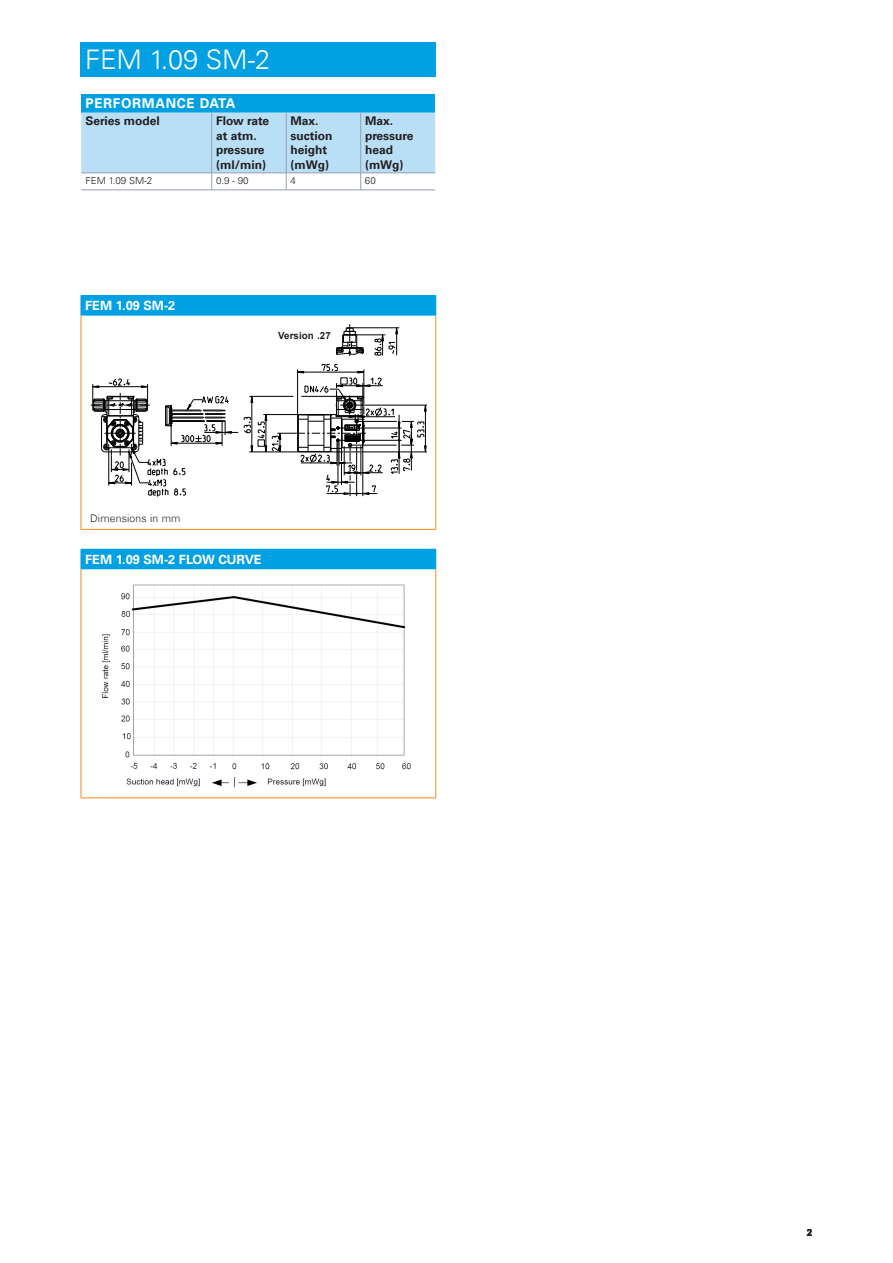
<style>
.page{position:relative;width:893px;height:1263px;background:#fff}
.page>*{position:absolute;margin:0;border:0;box-sizing:border-box;transform-origin:0 0}
.KNF_PRODUCT_CODE_whi{font:300 27px "Univers Com 45";color:#fff}
.Titel_Headline_Tabel{font:700 13.5px "Univers Com 65";letter-spacing:.05em;color:#fff}
.KNF_TABLE_TITLE_whit{font:700 12.75px "Univers Com 65";color:#fff}
.Titel_Kopfzeile_Tabe{font:700 12px/14.4px "Univers Com 65";color:#231f20}
.KNF_FOOTER_Tabelle{font:300 10.5px "Univers Com 45";letter-spacing:.01em;color:#231f20}
.Titel_Fließtext_Tabe{font:300 9.75px "Univers Com 45";color:#231f20}
.KNF_FOOTER_Tabelle-2{font:700 9.75px "Arial";letter-spacing:.01em;color:#231f20}
</style>
<div class="page">
<div style="left:81px;top:43px;width:355px;height:34px;background:#00a0e3"></div>
<hr style="left:353px;top:327px;width:46px;height:1px;background:#000">
<hr style="left:204px;top:432px;width:34px;height:1px;background:#000">
<svg style="left:336px;top:324px;width:62px;height:32px"></svg>
<svg style="left:244px;top:364px;width:182px;height:132px"></svg>
<svg style="left:91px;top:379px;width:141px;height:118px"></svg>
<div style="left:81px;top:296px;width:355px;height:19px;background:#00a0e3"></div>
<hr style="left:81px;top:315px;width:1px;height:214px;background:#f68a1e">
<hr style="left:435px;top:315px;width:1px;height:214px;background:#f68a1e">
<hr style="left:81px;top:529px;width:355px;height:1px;background:#f68a1e">
<hr style="left:81px;top:295px;width:355px;height:1px;background:#00a0e3">
<hr style="left:81px;top:315px;width:355px;height:1px;background:#00a0e3">
<div style="left:81px;top:549px;width:355px;height:20px;background:#00a0e3"></div>
<hr style="left:81px;top:569px;width:1px;height:229px;background:#f68a1e">
<hr style="left:435px;top:569px;width:1px;height:229px;background:#f68a1e">
<hr style="left:81px;top:798px;width:355px;height:1px;background:#f68a1e">
<div style="left:81px;top:94px;width:354px;height:18px;background:#00a0e3"></div>
<svg style="left:81px;top:112px;width:354px;height:78px"></svg>
<hr style="left:211px;top:112px;width:1px;height:61px;background:#95a0af">
<hr style="left:81px;top:173px;width:131px;height:1px;background:#95a0af">
<hr style="left:212px;top:173px;width:74px;height:1px;background:#95a0af">
<hr style="left:286px;top:173px;width:75px;height:1px;background:#95a0af">
<hr style="left:81px;top:190px;width:131px;height:1px;background:#95a0af">
<hr style="left:212px;top:190px;width:74px;height:1px;background:#95a0af">
<hr style="left:286px;top:190px;width:75px;height:1px;background:#95a0af">
<hr style="left:361px;top:190px;width:74px;height:1px;background:#95a0af">
<hr style="left:360px;top:112px;width:1px;height:61px;background:#95a0af">
<hr style="left:361px;top:173px;width:74px;height:1px;background:#95a0af">
<img style="left:102px;top:584px;width:309px;height:204px">
<p class="KNF_PRODUCT_CODE_whi" style="left:85px;top:43px;width:187px">FEM 1.09 SM-2</p>
<p class="Titel_Headline_Tabel" style="left:85px;top:95px;width:151px">PERFORMANCE DATA</p>
<p class="Titel_Kopfzeile_Tabe" style="left:85px;top:114px;width:76px">Series model</p>
<p class="Titel_Kopfzeile_Tabe" style="left:216px;top:114px;width:55px">Flow rate at atm. pressure</p>
<p class="Titel_Kopfzeile_Tabe" style="left:216px;top:157px;width:51px">(ml/min)</p>
<p class="Titel_Kopfzeile_Tabe" style="left:290px;top:114px;width:43px">Max. suction</p>
<p class="Titel_Kopfzeile_Tabe" style="left:290px;top:143px;width:40px">height (mWg)</p>
<p class="Titel_Kopfzeile_Tabe" style="left:365px;top:114px;width:30px">Max.</p>
<p class="Titel_Kopfzeile_Tabe" style="left:365px;top:128px;width:50px">pressure</p>
<p class="Titel_Kopfzeile_Tabe" style="left:365px;top:143px;width:30px">head</p>
<p class="Titel_Kopfzeile_Tabe" style="left:365px;top:157px;width:40px">(mWg)</p>
<p class="Titel_Fließtext_Tabe" style="left:85px;top:175px;width:68px">FEM 1.09 SM-2</p>
<p class="Titel_Fließtext_Tabe" style="left:216px;top:175px;width:34px">0.9 - 90</p>
<p class="Titel_Fließtext_Tabe" style="left:290px;top:175px;width:7px">4</p>
<p class="Titel_Fließtext_Tabe" style="left:365px;top:174px;width:12px">60</p>
<p class="KNF_TABLE_TITLE_whit" style="left:85px;top:298px;width:92px">FEM 1.09 SM-2</p>
<p class="KNF_FOOTER_Tabelle-2" style="left:278px;top:329px;width:54px">Version .27</p>
<p class="KNF_FOOTER_Tabelle" style="left:90px;top:512px;width:92px">Dimensions in mm</p>
<p class="KNF_TABLE_TITLE_whit" style="left:85px;top:551px;width:178px">FEM 1.09 SM-2 FLOW CURVE</p>
<p class="KNF_FOOTER_Tabelle-2" style="left:807px;top:1226px;width:7px">2</p>
</div>
